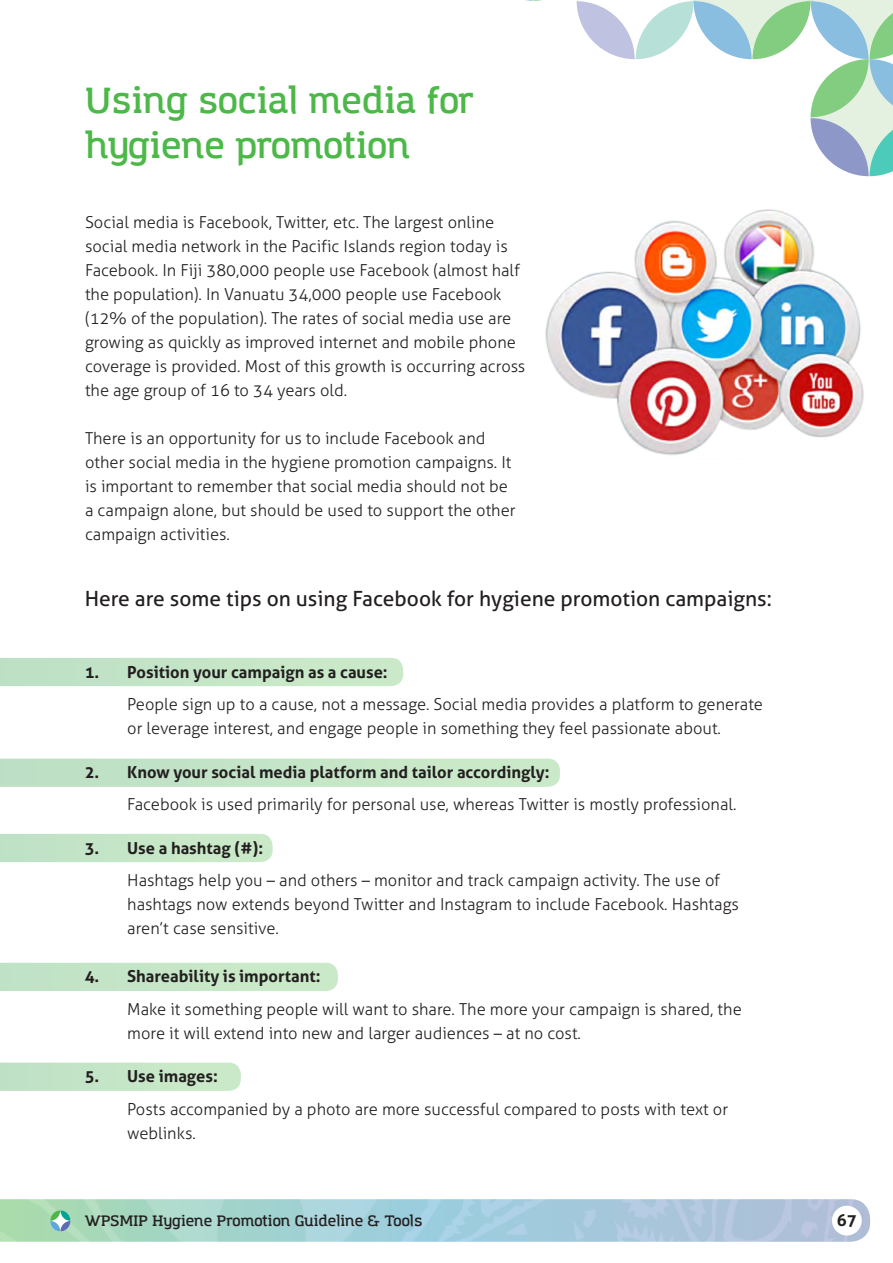
<style>
.page{position:relative;width:893px;height:1263px;background:#fff}
.page>*{position:absolute;margin:0;border:0;box-sizing:border-box;transform-origin:0 0}
.Green_Head{font:600 36px "Amazing Grotesk";color:#4cb848}
.Aller_11_16__12_18{font:21px "Aller";color:#231f20}
.Aller_11_16__12_18-2{font:300 16.5px/24px "Aller";color:#231f20}
.Aller_11_16__12_18-3{font:700 16.5px "Aller";color:#231f20}
.t1{font:600 15px "Amazing Grotesk";color:#231f20}
</style>
<div class="page">
<div style="left:0;top:1062px;width:241px;height:29px;background:#c6e6c7"></div>
<div style="left:0;top:963px;width:338px;height:28px;background:#c6e6c7"></div>
<div style="left:0;top:834px;width:273px;height:28px;background:#c5e6c7"></div>
<div style="left:0;top:759px;width:560px;height:28px;background:#c4e5c7"></div>
<div style="left:0;top:658px;width:403px;height:28px;background:#c5e5c7"></div>
<svg style="left:0;top:1199px;width:870px;height:43px;background:#aad0d4"></svg>
<img style="left:545px;top:209px;width:319px;height:246px">
<svg style="left:525px;top:0;width:368px;height:176px"></svg>
<p class="Green_Head" style="left:85px;top:78px;width:390px">Using social media for</p>
<p class="Green_Head" style="left:85px;top:123px;width:326px">hygiene promotion</p>
<p class="Aller_11_16__12_18-2" style="left:85px;top:210px;width:442px">Social media is Facebook, Twitter, etc. The largest online social media network in the Pacific Islands region today is Facebook. In Fiji 380,000 people use Facebook (almost half the population). In Vanuatu 34,000 people use Facebook (12% of the population). The rates of social media use are growing as quickly as improved internet and mobile phone coverage is provided. Most of this growth is occurring across the age group of 16 to 34 years old.</p>
<p class="Aller_11_16__12_18-2" style="left:85px;top:426px;width:432px">There is an opportunity for us to include Facebook and other social media in the hygiene promotion campaigns. It is important to remember that social media should not be a campaign alone, but should be used to support the other campaign activities.</p>
<p class="Aller_11_16__12_18" style="left:85px;top:585px;width:689px">Here are some tips on using Facebook for hygiene promotion campaigns:</p>
<p class="Aller_11_16__12_18-3" style="left:85px;top:661px;width:304px">1. Position your campaign as a cause:</p>
<p class="Aller_11_16__12_18-2" style="left:127px;top:692px;width:637px">People sign up to a cause, not a message. Social media provides a platform to generate or leverage interest, and engage people in something they feel passionate about.</p>
<p class="Aller_11_16__12_18-3" style="left:85px;top:761px;width:466px">2. Know your social media platform and tailor accordingly:</p>
<p class="Aller_11_16__12_18-2" style="left:127px;top:792px;width:611px">Facebook is used primarily for personal use, whereas Twitter is mostly professional.</p>
<p class="Aller_11_16__12_18-3" style="left:85px;top:837px;width:180px">3. Use a hashtag (#):</p>
<p class="Aller_11_16__12_18-2" style="left:127px;top:868px;width:613px">Hashtags help you – and others – monitor and track campaign activity. The use of hashtags now extends beyond Twitter and Instagram to include Facebook. Hashtags aren’t case sensitive.</p>
<p class="Aller_11_16__12_18-3" style="left:85px;top:966px;width:237px">4. Shareability is important:</p>
<p class="Aller_11_16__12_18-2" style="left:127px;top:997px;width:616px">Make it something people will want to share. The more your campaign is shared, the more it will extend into new and larger audiences – at no cost.</p>
<p class="Aller_11_16__12_18-3" style="left:85px;top:1066px;width:135px">5. Use images:</p>
<p class="Aller_11_16__12_18-2" style="left:127px;top:1097px;width:602px">Posts accompanied by a photo are more successful compared to posts with text or weblinks.</p>
<p class="t1" style="left:85px;top:1211px;width:339px">WPSMIP Hygiene Promotion Guideline &amp; Tools</p>
<p class="Aller_11_16__12_18-3" style="left:837px;top:1210px;width:21px">67</p>
</div>
